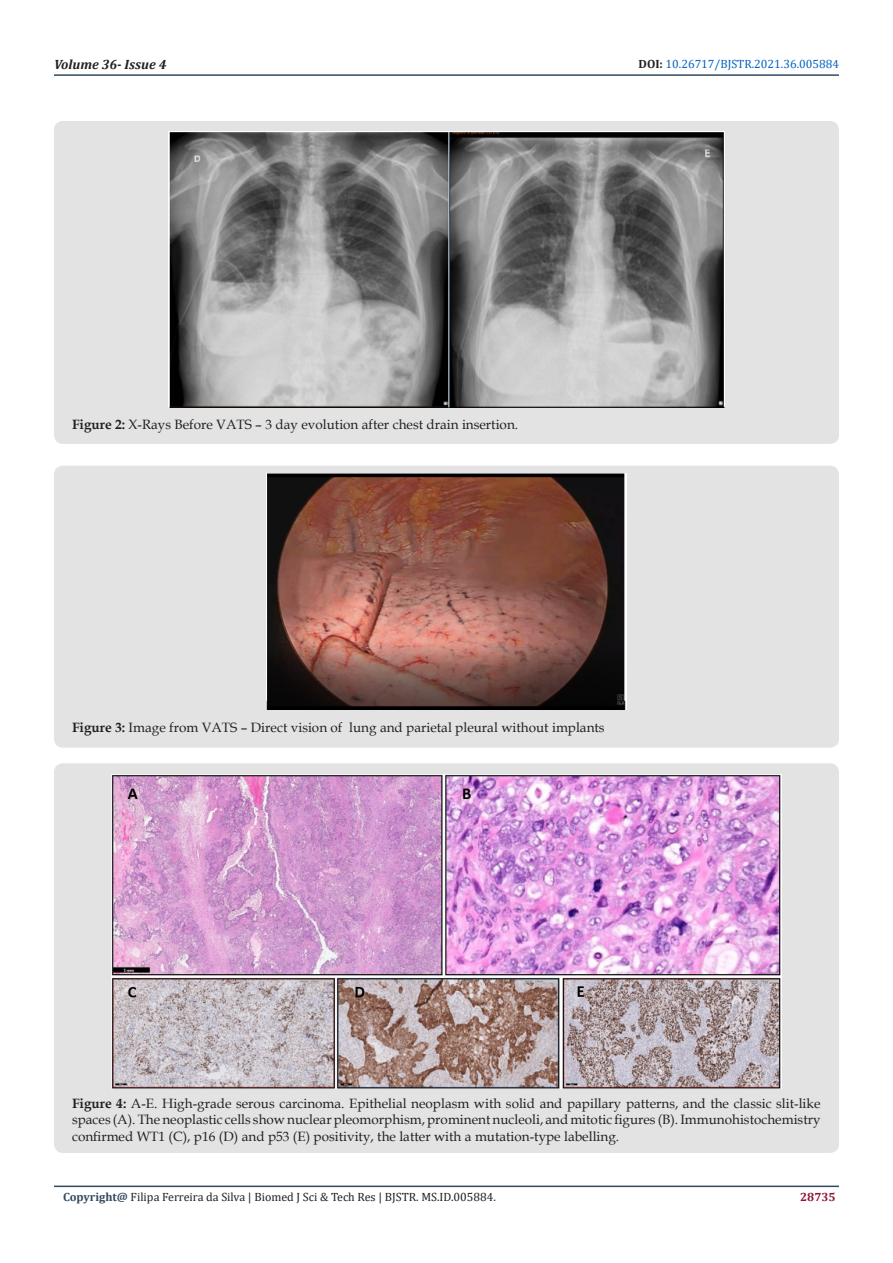
<style>
.page{position:relative;width:893px;height:1263px;background:#fff}
.page>*{position:absolute;margin:0;border:0;box-sizing:border-box;transform-origin:0 0}
.t1{font:13.5px/16.2px "Book Antiqua";color:#231f20;text-align:justify}
.t2{font:italic 700 13.5px "Cambria";color:#231f20}
.t3{font:12px "Cambria";color:#231f20}
.t4{font:12px "Cambria";color:#0563c1}
.t5{font:700 12px "Cambria";color:#8f133a}
.s1{font-weight:700;color:#231f20}
.s2{font-weight:700}
.s3{font-weight:700;color:#34495e}
</style>
<div class="page">
<hr style="left:54px;top:1185px;width:785px;height:2px;background:#34495e">
<hr style="left:54px;top:74px;width:785px;height:2px;background:#34495e">
<div style="left:54px;top:121px;width:785px;height:323px;background:#e3e3e3;border-radius:9px"></div>
<img style="left:168px;top:131px;width:557px;height:276px">
<div style="left:54px;top:466px;width:785px;height:282px;background:#e3e3e3;border-radius:9px"></div>
<img style="left:266px;top:474px;width:361px;height:236px">
<div style="left:54px;top:763px;width:785px;height:390px;background:#e3e3e3;border-radius:9px"></div>
<img style="left:111px;top:774px;width:671px;height:314px">
<p class="t2" style="left:54px;top:55px;width:114px">Volume 36- Issue 4</p>
<p class="t4" style="left:639px;top:57px;width:202px"><span class="s1">DOI:</span> 10.26717/BJSTR.2021.36.005884</p>
<p class="t1" style="left:72px;top:416px;width:448px"><span class="s2">Figure 2:</span> X-Rays Before VATS – 3 day evolution after chest drain insertion.</p>
<p class="t1" style="left:72px;top:719px;width:534px"><span class="s2">Figure 3:</span> Image from VATS – Direct vision of lung and parietal pleural without implants</p>
<p class="t1" style="left:72px;top:1095px;width:750px"><span class="s2">Figure 4:</span> A-E. High-grade serous carcinoma. Epithelial neoplasm with solid and papillary patterns, and the classic slit-like spaces (A). The neoplastic cells show nuclear pleomorphism, prominent nucleoli, and mitotic figures (B). Immunohistochemistry confirmed WT1 (C), p16 (D) and p53 (E) positivity, the latter with a mutation-type labelling.</p>
<p class="t3" style="left:63px;top:1190px;width:434px"><span class="s3">Copyright@</span> Filipa Ferreira da Silva | Biomed J Sci &amp; Tech Res | BJSTR. MS.ID.005884.</p>
<p class="t5" style="left:800px;top:1188px;width:37px">28735</p>
</div>
